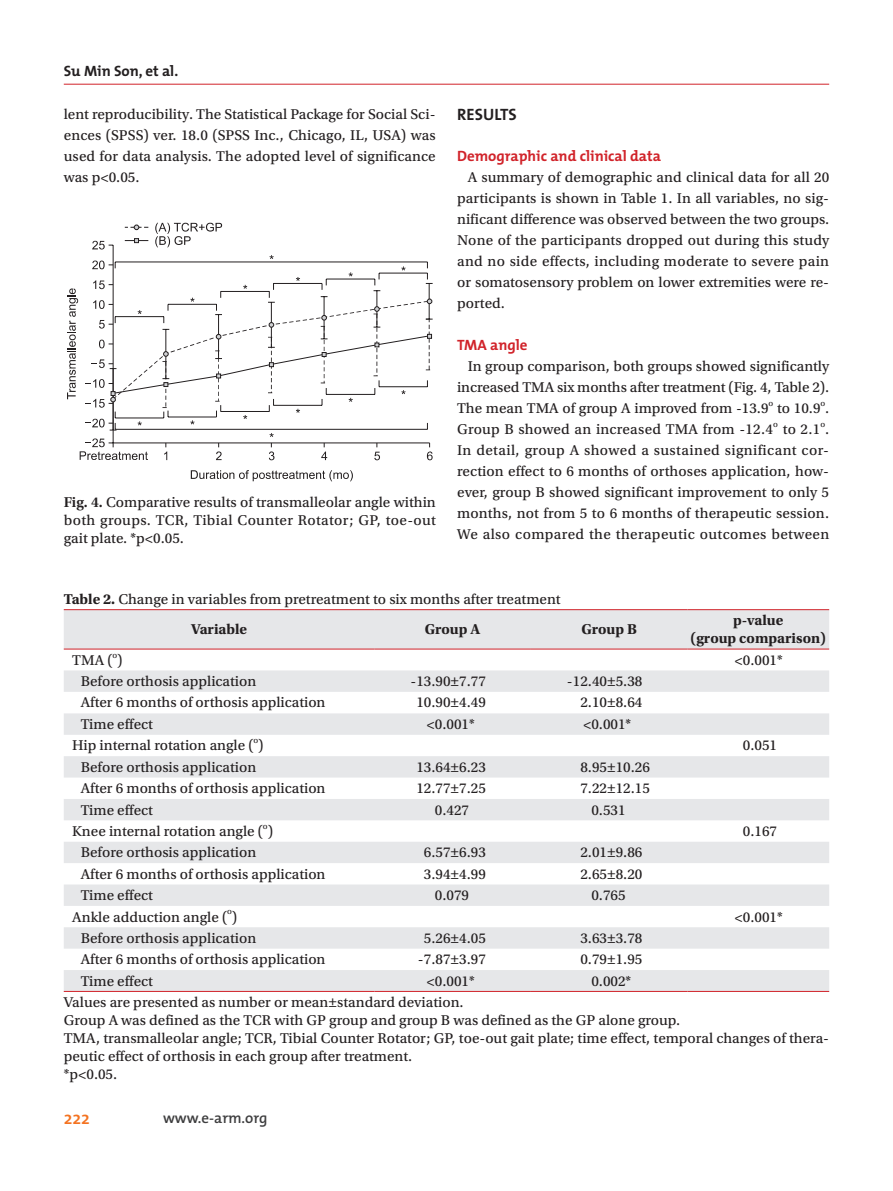
<style>
.page{position:relative;width:893px;height:1191px;background:#fff}
.page>*{position:absolute;margin:0;border:0;box-sizing:border-box;transform-origin:0 0}
.t1{font:600 18px "The Mix";color:#f47321}
.서론{font:700 16.5px "The Mix";color:#231f20}
.표{font:15px/18px "Utopia Std Capt";color:#231f20}
.바탕글{font:15px/21px "Utopia Std Capt";letter-spacing:.005em;color:#231f20;text-align:justify}
.그림{font:15px/18px "Utopia Std Capt";letter-spacing:.025em;color:#231f20;text-align:justify}
.표1라인{font:700 15px/18px "Utopia Std";color:#231f20;text-align:center}
._1{font:700 15px "The Mix";color:#d1232a}
.t2{font:700 15px "The Mix";color:#231f20}
.t3{font:600 15px "The Mix";color:#3e3e3f}
.바탕글-2{font:8.7px "Utopia Std Capt";color:#231f20}
.표-2{font:8.7px "Utopia Std Capt";color:#231f20}
.s1{font-family:"Utopia Std";font-weight:600}
.s2{font-family:"Utopia Std";font-weight:700}
</style>
<div class="page">
<hr style="left:64px;top:84px;width:765px;height:1px;background:#d1232a">
<svg style="left:92px;top:241px;width:13px;height:8px"></svg>
<svg style="left:191px;top:470px;width:162px;height:11px"></svg>
<svg style="left:155px;top:223px;width:67px;height:24px"></svg>
<svg style="left:125px;top:225px;width:23px;height:5px"></svg>
<svg style="left:125px;top:238px;width:23px;height:5px"></svg>
<svg style="left:67px;top:255px;width:366px;height:205px"></svg>
<svg style="left:64px;top:610px;width:765px;height:381px;fill:#e6e7e9"></svg>
<hr style="left:64px;top:609px;width:310px;height:1px;background:#d1232a">
<hr style="left:374px;top:609px;width:157px;height:1px;background:#d1232a">
<hr style="left:531px;top:609px;width:156px;height:1px;background:#d1232a">
<hr style="left:687px;top:609px;width:142px;height:1px;background:#d1232a">
<hr style="left:64px;top:648px;width:310px;height:1px;background:#d1232a">
<hr style="left:374px;top:648px;width:157px;height:1px;background:#d1232a">
<hr style="left:531px;top:648px;width:156px;height:1px;background:#d1232a">
<hr style="left:687px;top:648px;width:142px;height:1px;background:#d1232a">
<hr style="left:64px;top:991px;width:310px;height:1px;background:#d1232a">
<hr style="left:374px;top:991px;width:157px;height:1px;background:#d1232a">
<hr style="left:531px;top:991px;width:156px;height:1px;background:#d1232a">
<hr style="left:687px;top:991px;width:142px;height:1px;background:#d1232a">
<p class="t2" style="left:64px;top:59px;width:116px">Su Min Son, et al.</p>
<p class="바탕글" style="left:64px;top:104px;width:374px">lent reproducibility. The Statistical Package for Social Sci&shy;ences (SPSS) ver. 18.0 (SPSS Inc., Chicago, IL, USA) was used for data analysis. The adopted level of significance was p&lt;0.05.</p>
<p class="서론" style="left:457px;top:101px;width:61px">RESULTS</p>
<p class="_1" style="left:457px;top:143px;width:206px">Demographic and clinical data</p>
<p class="바탕글" style="left:457px;top:167px;width:374px;text-indent:11px">A summary of demographic and clinical data for all 20 participants is shown in Table 1. In all variables, no sig&shy;nificant difference was observed between the two groups.<br>None of the participants dropped out during this study and no side effects, including moderate to severe pain or somatosensory problem on lower extremities were re&shy;ported.</p>
<p class="_1" style="left:457px;top:332px;width:72px">TMA angle</p>
<p class="바탕글" style="left:457px;top:356px;width:374px;text-indent:11px">In group comparison, both groups showed significantly increased TMA six months after treatment (Fig. 4, Table 2).<br>The mean TMA of group A improved from -13.9</p>
<p class="바탕글-2" style="left:769px;top:398px;width:6px">o</p>
<p class="바탕글" style="left:777px;top:398px;width:54px">to 10.9 .</p>
<p class="바탕글-2" style="left:821px;top:398px;width:6px">o</p>
<p class="그림" style="left:64px;top:493px;width:374px"><span class="s1">Fig. 4.</span> Comparative results of transmalleolar angle within both groups. TCR, Tibial Counter Rotator; GP, toe-out gait plate. *p&lt;0.05.</p>
<p class="바탕글-2" style="left:820px;top:419px;width:6px">o</p>
<p class="바탕글" style="left:457px;top:440px;width:374px">In detail, group A showed a sustained significant cor&shy;rection effect to 6 months of orthoses application, how&shy;ever, group B showed significant improvement to only 5 months, not from 5 to 6 months of therapeutic session.<br>We also compared the therapeutic outcomes between</p>
<p class="바탕글" style="left:457px;top:419px;width:317px">Group B showed an increased TMA from -12.4</p>
<p class="바탕글-2" style="left:773px;top:419px;width:6px">o</p>
<p class="바탕글" style="left:783px;top:419px;width:48px">to 2.1 .</p>
<p class="표" style="left:64px;top:590px;width:498px"><span class="s2">Table 2.</span> Change in variables from pretreatment to six months after treatment</p>
<p class="표1라인" style="left:191px;top:620px;width:58px">Variable</p>
<p class="표1라인" style="left:425px;top:620px;width:57px">Group A</p>
<p class="표1라인" style="left:581px;top:620px;width:57px">Group B</p>
<p class="표1라인" style="left:690px;top:611px;width:138px">p-value<br>(group comparison)</p>
<p class="표" style="left:72px;top:651px;width:52px">TMA ( )</p>
<p class="표-2" style="left:112px;top:650px;width:6px">o</p>
<p class="표" style="left:734px;top:651px;width:50px">&lt;0.001*</p>
<p class="표" style="left:81px;top:672px;width:177px">Before orthosis application</p>
<p class="표" style="left:410px;top:672px;width:77px">-13.90±7.77</p>
<p class="표" style="left:567px;top:672px;width:77px">-12.40±5.38</p>
<p class="표" style="left:81px;top:694px;width:246px">After 6 months of orthosis application</p>
<p class="표" style="left:416px;top:694px;width:71px">10.90±4.49</p>
<p class="표" style="left:580px;top:694px;width:63px">2.10±8.64</p>
<p class="표" style="left:81px;top:715px;width:74px">Time effect</p>
<p class="표" style="left:426px;top:715px;width:50px">&lt;0.001*</p>
<p class="표" style="left:583px;top:715px;width:50px">&lt;0.001*</p>
<p class="표" style="left:72px;top:737px;width:193px">Hip internal rotation angle ( )</p>
<p class="표-2" style="left:253px;top:736px;width:6px">o</p>
<p class="표" style="left:743px;top:737px;width:36px">0.051</p>
<p class="표" style="left:81px;top:758px;width:177px">Before orthosis application</p>
<p class="표" style="left:416px;top:758px;width:71px">13.64±6.23</p>
<p class="표" style="left:580px;top:758px;width:71px">8.95±10.26</p>
<p class="표" style="left:81px;top:779px;width:246px">After 6 months of orthosis application</p>
<p class="표" style="left:416px;top:779px;width:71px">12.77±7.25</p>
<p class="표" style="left:580px;top:779px;width:71px">7.22±12.15</p>
<p class="표" style="left:81px;top:801px;width:74px">Time effect</p>
<p class="표" style="left:435px;top:801px;width:36px">0.427</p>
<p class="표" style="left:591px;top:801px;width:36px">0.531</p>
<p class="표" style="left:72px;top:822px;width:202px">Knee internal rotation angle ( )</p>
<p class="표-2" style="left:263px;top:821px;width:6px">o</p>
<p class="표" style="left:743px;top:822px;width:36px">0.167</p>
<p class="표" style="left:81px;top:844px;width:177px">Before orthosis application</p>
<p class="표" style="left:424px;top:844px;width:63px">6.57±6.93</p>
<p class="표" style="left:580px;top:844px;width:63px">2.01±9.86</p>
<p class="표" style="left:81px;top:865px;width:246px">After 6 months of orthosis application</p>
<p class="표" style="left:424px;top:865px;width:63px">3.94±4.99</p>
<p class="표" style="left:580px;top:865px;width:63px">2.65±8.20</p>
<p class="표" style="left:81px;top:886px;width:74px">Time effect</p>
<p class="표" style="left:435px;top:886px;width:36px">0.079</p>
<p class="표" style="left:591px;top:886px;width:36px">0.765</p>
<p class="표" style="left:72px;top:908px;width:167px">Ankle adduction angle ( )</p>
<p class="표-2" style="left:227px;top:907px;width:6px">o</p>
<p class="표" style="left:734px;top:908px;width:50px">&lt;0.001*</p>
<p class="표" style="left:81px;top:929px;width:177px">Before orthosis application</p>
<p class="표" style="left:424px;top:929px;width:63px">5.26±4.05</p>
<p class="표" style="left:580px;top:929px;width:63px">3.63±3.78</p>
<p class="표" style="left:81px;top:950px;width:246px">After 6 months of orthosis application</p>
<p class="표" style="left:418px;top:950px;width:69px">-7.87±3.97</p>
<p class="표" style="left:580px;top:950px;width:63px">0.79±1.95</p>
<p class="표" style="left:81px;top:972px;width:74px">Time effect</p>
<p class="표" style="left:426px;top:972px;width:50px">&lt;0.001*</p>
<p class="표" style="left:591px;top:972px;width:41px">0.002*</p>
<p class="표" style="left:64px;top:993px;width:401px">Values are presented as number or mean±standard deviation.</p>
<p class="표" style="left:64px;top:1011px;width:618px">Group A was defined as the TCR with GP group and group B was defined as the GP alone group.</p>
<p class="표" style="left:64px;top:1029px;width:767px">TMA, transmalleolar angle; TCR, Tibial Counter Rotator; GP, toe-out gait plate; time effect, temporal changes of thera&shy;peutic effect of orthosis in each group after treatment.</p>
<p class="표" style="left:64px;top:1065px;width:55px">*p&lt;0.05.</p>
<p class="t1" style="left:64px;top:1102px;width:28px">222</p>
<p class="t3" style="left:163px;top:1105px;width:106px">www.e-arm.org</p>
</div>
